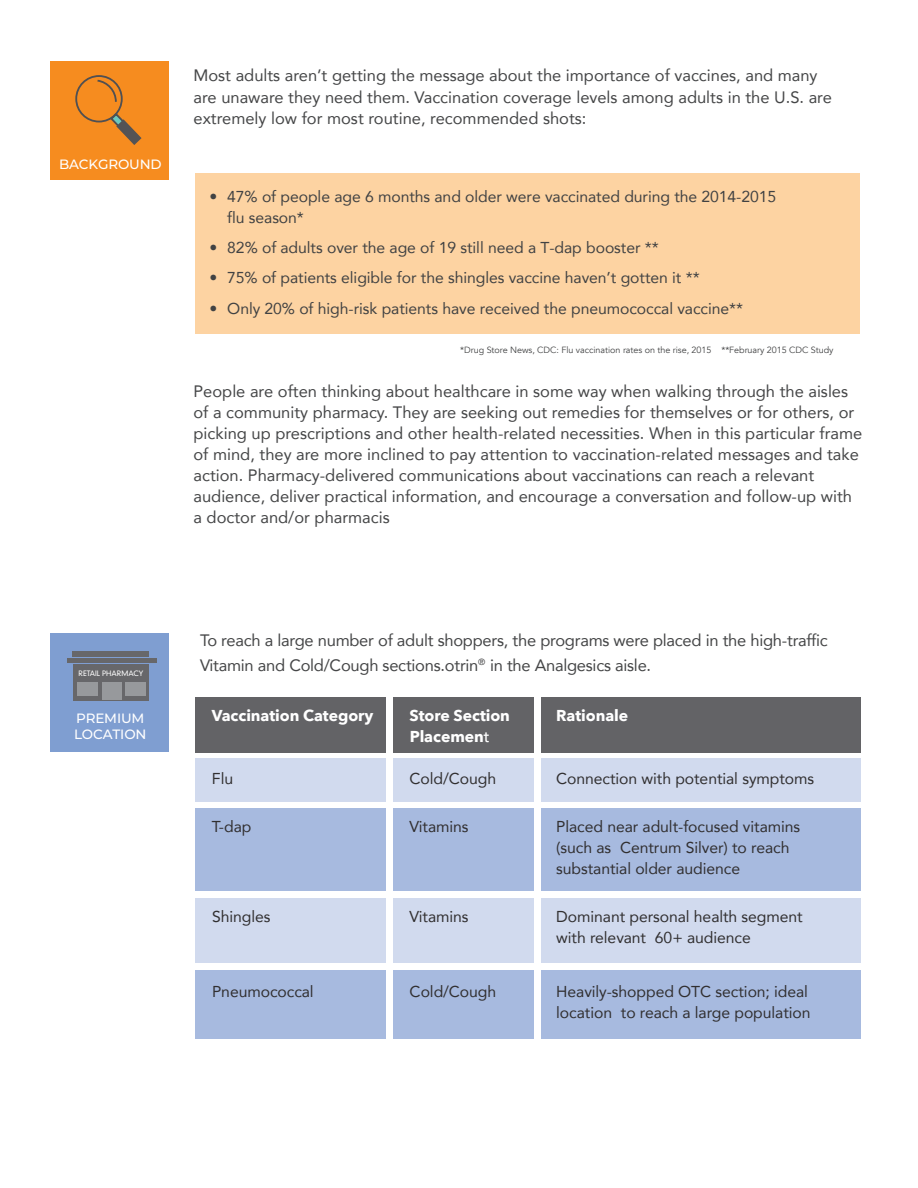
<style>
.page{position:relative;width:918px;height:1188px;background:#fff}
.page>*{position:absolute;margin:0;border:0;box-sizing:border-box;transform-origin:0 0}
.t1{font:16.5px/21px "Avenir";color:#454647}
.t2{font:15.75px/21px "Avenir";letter-spacing:-.005em;color:#312f30}
.t3{font:15.75px/21.9px "Avenir";letter-spacing:-.005em;color:#414243}
.t4{font:700 15.75px "Avenir Next";letter-spacing:-.005em;color:#fff}
.t5{font:500 13.5px/16.5px "Montserrat";letter-spacing:-.01em;color:#fff}
.t6{font:9px "Avenir";letter-spacing:-.005em;color:#414243}
.t7{font:300 7.2px "DIN Neuzeit Grotesk";color:#fff}
.s1{font-family:"Avenir";font-weight:500}
</style>
<div class="page">
<div style="left:51px;top:634px;width:118px;height:118px;background:#7f9ed1"></div>
<div style="left:51px;top:61px;width:118px;height:118px;background:#f68c1f"></div>
<svg style="left:76px;top:76px;width:46px;height:46px"></svg>
<svg style="left:109px;top:112px;width:33px;height:33px"></svg>
<div style="left:75px;top:75px;width:48px;height:47px;border:2px solid #505052;border-radius:50%"></div>
<svg style="left:95px;top:79px;width:23px;height:25px"></svg>
<div style="left:74px;top:664px;width:75px;height:37px;background:#67676a"></div>
<div style="left:102px;top:682px;width:9px;height:17px;background:#97999c"></div>
<div style="left:113px;top:682px;width:9px;height:17px;background:#97999c"></div>
<hr style="left:67px;top:658px;width:89px;height:4px;background:#67676a">
<div style="left:72px;top:651px;width:77px;height:5px;background:#67676a"></div>
<div style="left:77px;top:682px;width:21px;height:14px;background:#97999c"></div>
<div style="left:125px;top:682px;width:21px;height:14px;background:#97999c"></div>
<div style="left:196px;top:173px;width:664px;height:161px;background:#fdd3a2"></div>
<div style="left:195px;top:759px;width:665px;height:43px;background:#d1daee"></div>
<div style="left:195px;top:898px;width:665px;height:64px;background:#d1daee"></div>
<div style="left:195px;top:809px;width:665px;height:82px;background:#a7badf"></div>
<div style="left:195px;top:970px;width:665px;height:68px;background:#a7badf"></div>
<div style="left:195px;top:697px;width:665px;height:55px;background:#636366"></div>
<div style="left:386px;top:690px;width:6px;height:361px;background:#fff"></div>
<div style="left:534px;top:686px;width:6px;height:361px;background:#fff"></div>
<p class="t5" style="left:59px;top:156px;width:104px">BACKGROUND</p>
<p class="t1" style="left:194px;top:65px;width:640px">Most adults aren’t getting the message about the importance of vaccines, and many are unaware they need them. Vaccination coverage levels among adults in the U.S. are extremely low for most routine, recommended shots:</p>
<p class="t3" style="left:227px;top:185px;width:551px;text-indent:-18px">• 47% of people age 6 months and older were vaccinated during the 2014-2015 flu season*</p>
<p class="t3" style="left:209px;top:236px;width:451px">• 82% of adults over the age of 19 still need a T-dap booster **</p>
<p class="t3" style="left:209px;top:266px;width:492px">• 75% of patients eligible for the shingles vaccine haven’t gotten it **</p>
<p class="t3" style="left:209px;top:297px;width:535px">• Only 20% of high-risk patients have received the pneumococcal vaccine**</p>
<p class="t6" style="left:460px;top:344px;width:375px">*Drug Store News, CDC: Flu vaccination rates on the rise, 2015 **February 2015 CDC Study</p>
<p class="t1" style="left:194px;top:380px;width:670px">People are often thinking about healthcare in some way when walking through the aisles of a community pharmacy. They are seeking out remedies for themselves or for others, or picking up prescriptions and other health-related necessities. When in this particular frame of mind, they are more inclined to pay attention to vaccination-related messages and take action. Pharmacy-delivered communications about vaccinations can reach a relevant audience, deliver practical information, and encourage a conversation and follow-up with a doctor and/or pharmacis</p>
<p class="t7" style="left:79px;top:669px;width:66px">RETAIL PHARMACY</p>
<p class="t5" style="left:74px;top:709px;width:74px">PREMIUM<br>LOCATION</p>
<p class="t1" style="left:200px;top:627px;width:629px;line-height:25.5px">To reach a large number of adult shoppers, the programs were placed in the high-traffic<br>Vitamin and Cold/Cough sections.otrin<sup>®</sup> in the Analgesics aisle.</p>
<p class="t4" style="left:212px;top:706px;width:163px">Vaccination Category</p>
<p class="t4" style="left:410px;top:706px;width:102px">Store Section</p>
<p class="t4" style="left:556px;top:706px;width:73px">Rationale</p>
<p class="t4" style="left:410px;top:727px;width:81px">Placemen<span class="s1">t</span></p>
<p class="t2" style="left:212px;top:768px;width:23px">Flu</p>
<p class="t2" style="left:410px;top:768px;width:88px">Cold/Cough</p>
<p class="t2" style="left:556px;top:768px;width:260px">Connection with potential symptoms</p>
<p class="t2" style="left:212px;top:816px;width:41px">T-dap</p>
<p class="t2" style="left:410px;top:816px;width:61px">Vitamins</p>
<p class="t2" style="left:556px;top:816px;width:246px">Placed near adult-focused vitamins (such as Centrum Silver) to reach substantial older audience</p>
<p class="t2" style="left:212px;top:906px;width:60px">Shingles</p>
<p class="t2" style="left:410px;top:906px;width:61px">Vitamins</p>
<p class="t2" style="left:556px;top:906px;width:248px">Dominant personal health segment with relevant 60+ audience</p>
<p class="t2" style="left:212px;top:981px;width:103px">Pneumococcal</p>
<p class="t2" style="left:410px;top:981px;width:88px">Cold/Cough</p>
<p class="t2" style="left:556px;top:981px;width:256px">Heavily-shopped OTC section; ideal location to reach a large population</p>
</div>
